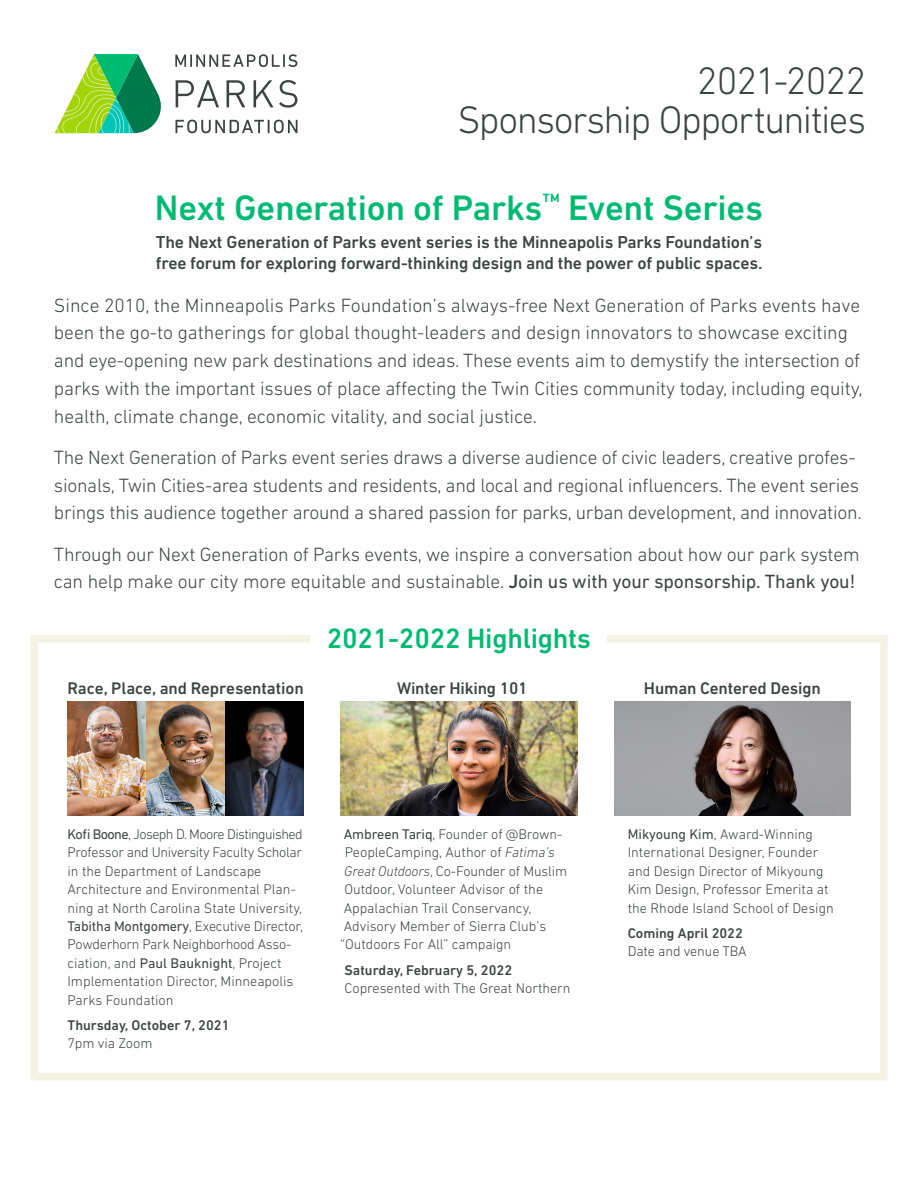
<style>
.page{position:relative;width:918px;height:1188px;background:#fff}
.page>*{position:absolute;margin:0;border:0;box-sizing:border-box;transform-origin:0 0}
.t1{font:300 39px/39px "DIN Next LT Pro";letter-spacing:-.035em;color:#3d4543;text-align:right}
.t2{font:500 36px "DIN Next LT Pro";letter-spacing:-.005em;color:#00bb72}
.Headers_-_DIN_Next{font:500 28.5px "DIN Next LT Pro";letter-spacing:-.01em;color:#00bb72}
.Intro_Copy_-_DIN_Nex{font:300 19.5px/27.8px "DIN Next LT Pro";letter-spacing:-.01em;color:#3d4543}
.t3{font:500 17.7px/20.5px "DIN Next LT Pro";letter-spacing:-.01em;color:#3d4543}
.Small_Header{font:500 17.1px "DIN Next LT Pro";letter-spacing:-.01em;color:#3d4543}
.Body_Copy_-_DIN_Next{font:300 14.25px/18.5px "DIN Next LT Pro";color:#3d4543}
.Date{font:300 14.25px/18.5px "DIN Next LT Pro";color:#3d4543}
.Date-2{font:500 14.25px/18.5px "DIN Next LT Pro";color:#3d4543}
.s1{font-weight:500}
.s2{font-weight:400}
.s3{font-weight:300}
.s4{font-style:italic}
</style>
<div class="page">
<div style="left:30px;top:635px;width:858px;height:445px;border:8px solid #f4f2e3"></div>
<div style="left:310px;top:626px;width:298px;height:27px;background:#fff"></div>
<img style="left:614px;top:701px;width:236px;height:115px">
<img style="left:341px;top:701px;width:236px;height:115px">
<svg style="left:175px;top:54px;width:122px;height:13px"></svg>
<svg style="left:176px;top:80px;width:43px;height:27px"></svg>
<svg style="left:227px;top:80px;width:18px;height:27px"></svg>
<svg style="left:254px;top:80px;width:19px;height:27px"></svg>
<svg style="left:279px;top:80px;width:18px;height:28px"></svg>
<svg style="left:175px;top:120px;width:123px;height:13px"></svg>
<svg style="left:55px;top:54px;width:106px;height:79px"></svg>
<img style="left:147px;top:701px;width:157px;height:115px">
<img style="left:68px;top:701px;width:77px;height:115px">
<p class="t1" style="left:458px;top:61px;width:410px">2021-2022<br>Sponsorship Opportunities</p>
<p class="t2" style="left:155px;top:187px;width:610px">Next Generation of Parks<sup>™</sup> Event Series</p>
<p class="t3" style="left:156px;top:232px;width:608px">The Next Generation of Parks event series is the Minneapolis Parks Foundation’s free forum for exploring forward-thinking design and the power of public spaces.</p>
<p class="Intro_Copy_-_DIN_Nex" style="left:54px;top:291px;width:810px">Since 2010, the Minneapolis Parks Foundation’s always-free Next Generation of Parks events have been the go-to gatherings for global thought-leaders and design innovators to showcase exciting and eye-opening new park destinations and ideas. These events aim to demystify the intersection of parks with the important issues of place affecting the Twin Cities community today, including equity, health, climate change, economic vitality, and social justice.</p>
<p class="Intro_Copy_-_DIN_Nex" style="left:54px;top:443px;width:809px">The Next Generation of Parks event series draws a diverse audience of civic leaders, creative profes&shy;sionals, Twin Cities-area students and residents, and local and regional influencers. The event series brings this audience together around a shared passion for parks, urban development, and innovation.</p>
<p class="Intro_Copy_-_DIN_Nex" style="left:54px;top:540px;width:807px">Through our Next Generation of Parks events, we inspire a conversation about how our park system can help make our city more equitable and sustainable. <span class="s1">J</span><span class="s2">oin us with your sponsorship. Thank you!</span></p>
<p class="Small_Header" style="left:68px;top:678px;width:238px">Race, Place, and Representation</p>
<p class="Headers_-_DIN_Next" style="left:327px;top:621px;width:266px">2021-2022 Highlights</p>
<p class="Small_Header" style="left:397px;top:678px;width:132px">Winter Hiking 101</p>
<p class="Small_Header" style="left:644px;top:678px;width:178px">Human Centered Design</p>
<p class="Body_Copy_-_DIN_Next" style="left:68px;top:824px;width:237px"><span class="s2">Kofi Boone</span>, Joseph D. Moore Distinguished Professor and University Faculty Scholar in the Department of Landscape Architecture and Environmental Plan&shy;ning at North Carolina State University, <span class="s2">Tabitha Montgomery</span>, Executive Director, Powderhorn Park Neighborhood Asso&shy;ciation, and <span class="s2">Paul Bauknight</span>, Project Implementation Director, Minneapolis Parks Foundation</p>
<p class="Date-2" style="left:68px;top:1016px;width:164px">Thursday, October 7, 2021<br><span class="s3">7pm via Zoom</span></p>
<p class="Body_Copy_-_DIN_Next" style="left:344px;top:824px;width:220px"><span class="s2">Ambreen Tariq</span>, Founder of @Brown-</p>
<p class="Body_Copy_-_DIN_Next" style="left:345px;top:843px;width:212px">PeopleCamping, Author of <span class="s4">Fatima’s</span></p>
<p class="Body_Copy_-_DIN_Next" style="left:344px;top:861px;width:224px"><span class="s4">Great Outdoors</span>, Co-Founder of Muslim</p>
<p class="Body_Copy_-_DIN_Next" style="left:345px;top:880px;width:200px">Outdoor, Volunteer Advisor of the</p>
<p class="Body_Copy_-_DIN_Next" style="left:344px;top:898px;width:189px">Appalachian Trail Conservancy,</p>
<p class="Body_Copy_-_DIN_Next" style="left:344px;top:917px;width:204px">Advisory Member of Sierra Club’s</p>
<p class="Body_Copy_-_DIN_Next" style="left:340px;top:935px;width:172px">“Outdoors For All” campaign</p>
<p class="Date" style="left:345px;top:960px;width:228px"><span class="s1">Saturday, February 5, 2022<br></span>Copresented with The Great Northern</p>
<p class="Date" style="left:628px;top:824px;width:208px"><span class="s2">Mikyoung Kim</span>, Award-Winning<br>International Designer, Founder and Design Director of Mikyoung<br>Kim Design, Professor Emerita at the Rhode Island School of Design</p>
<p class="Date-2" style="left:628px;top:924px;width:121px">Coming April 2022<br><span class="s3">Date and venue TBA</span></p>
</div>
